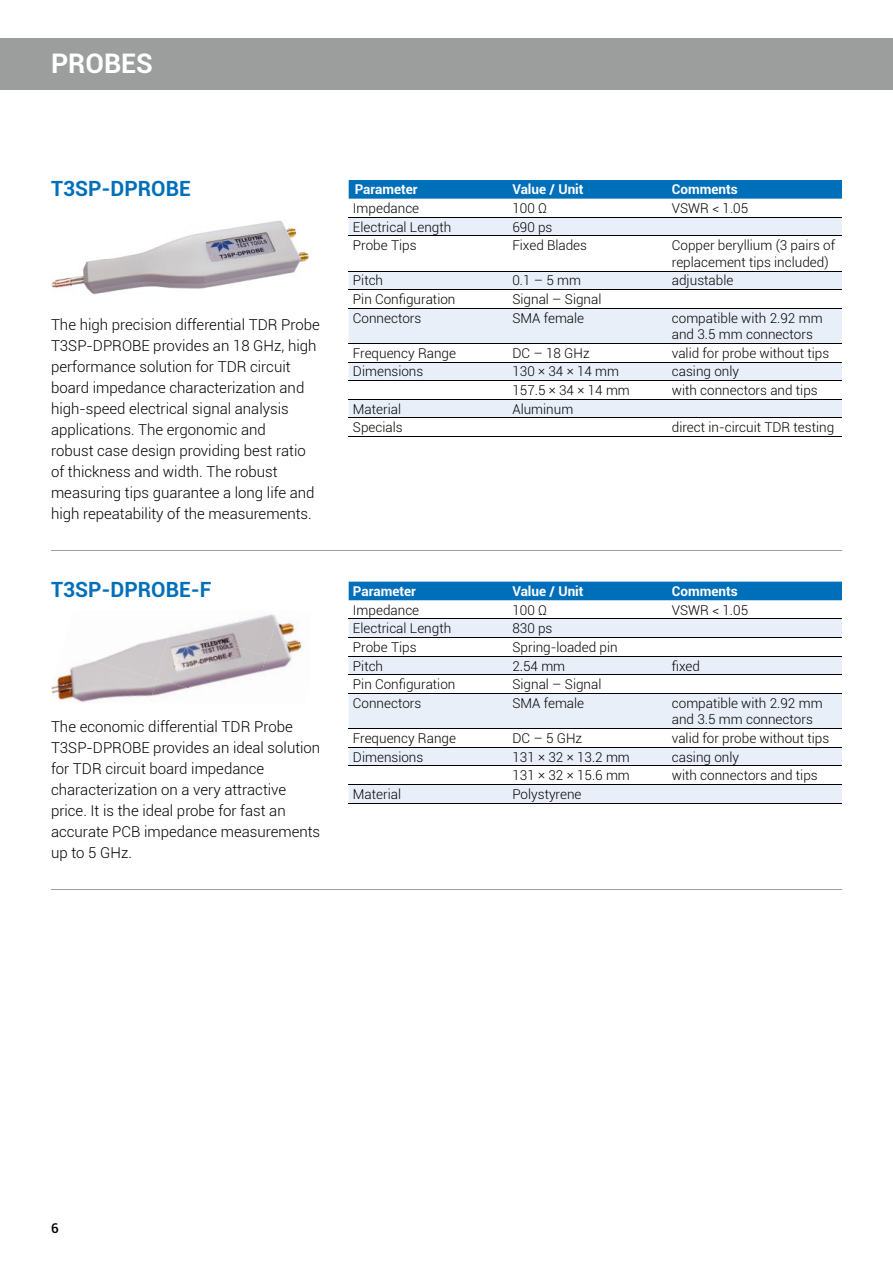
<style>
.page{position:relative;width:893px;height:1263px;background:#fff}
.page>*{position:absolute;margin:0;border:0;box-sizing:border-box;transform-origin:0 0}
.t1{font:700 27px "Roboto";color:#fff}
.t2{font:700 21px "Roboto";color:#006fba}
.t3{font:300 15px/21px "Roboto";color:#000}
.t4{font:300 13.5px/16.5px "Roboto";color:#000}
.t5{font:700 13.5px "Roboto";color:#fff}
.t6{font:500 13.5px "Roboto";color:#000}
</style>
<div class="page">
<div style="left:349px;top:180px;width:493px;height:19px;background:#006fba"></div>
<svg style="left:349px;top:218px;width:493px;height:200px;fill:#e9eff9"></svg>
<hr style="left:349px;top:217px;width:159px;height:1px;background:#000">
<hr style="left:508px;top:217px;width:160px;height:1px;background:#000">
<hr style="left:668px;top:217px;width:174px;height:1px;background:#000">
<hr style="left:349px;top:236px;width:159px;height:1px;background:#000">
<hr style="left:508px;top:236px;width:160px;height:1px;background:#000">
<hr style="left:668px;top:236px;width:174px;height:1px;background:#000">
<hr style="left:349px;top:271px;width:159px;height:1px;background:#000">
<hr style="left:508px;top:271px;width:160px;height:1px;background:#000">
<hr style="left:668px;top:271px;width:174px;height:1px;background:#000">
<hr style="left:349px;top:289px;width:159px;height:1px;background:#000">
<hr style="left:508px;top:289px;width:160px;height:1px;background:#000">
<hr style="left:668px;top:289px;width:174px;height:1px;background:#000">
<hr style="left:349px;top:308px;width:159px;height:1px;background:#000">
<hr style="left:508px;top:308px;width:160px;height:1px;background:#000">
<hr style="left:668px;top:308px;width:174px;height:1px;background:#000">
<hr style="left:349px;top:343px;width:159px;height:1px;background:#000">
<hr style="left:508px;top:343px;width:160px;height:1px;background:#000">
<hr style="left:668px;top:343px;width:174px;height:1px;background:#000">
<hr style="left:349px;top:362px;width:159px;height:1px;background:#000">
<hr style="left:508px;top:362px;width:160px;height:1px;background:#000">
<hr style="left:668px;top:362px;width:174px;height:1px;background:#000">
<hr style="left:349px;top:380px;width:159px;height:1px;background:#000">
<hr style="left:508px;top:380px;width:160px;height:1px;background:#000">
<hr style="left:668px;top:380px;width:174px;height:1px;background:#000">
<hr style="left:349px;top:399px;width:159px;height:1px;background:#000">
<hr style="left:508px;top:399px;width:160px;height:1px;background:#000">
<hr style="left:668px;top:399px;width:174px;height:1px;background:#000">
<hr style="left:349px;top:418px;width:159px;height:1px;background:#000">
<hr style="left:508px;top:418px;width:160px;height:1px;background:#000">
<hr style="left:668px;top:418px;width:174px;height:1px;background:#000">
<hr style="left:349px;top:436px;width:159px;height:1px;background:#000">
<hr style="left:508px;top:436px;width:160px;height:1px;background:#000">
<hr style="left:668px;top:436px;width:174px;height:1px;background:#000">
<img style="left:51px;top:220px;width:258px;height:75px">
<div style="left:349px;top:582px;width:493px;height:18px;background:#006fba"></div>
<svg style="left:349px;top:620px;width:493px;height:183px;fill:#e9eff9"></svg>
<hr style="left:349px;top:619px;width:159px;height:1px;background:#000">
<hr style="left:508px;top:619px;width:160px;height:1px;background:#000">
<hr style="left:668px;top:619px;width:174px;height:1px;background:#000">
<hr style="left:349px;top:637px;width:159px;height:1px;background:#000">
<hr style="left:508px;top:637px;width:160px;height:1px;background:#000">
<hr style="left:668px;top:637px;width:174px;height:1px;background:#000">
<hr style="left:349px;top:656px;width:159px;height:1px;background:#000">
<hr style="left:508px;top:656px;width:160px;height:1px;background:#000">
<hr style="left:668px;top:656px;width:174px;height:1px;background:#000">
<hr style="left:349px;top:675px;width:159px;height:1px;background:#000">
<hr style="left:508px;top:675px;width:160px;height:1px;background:#000">
<hr style="left:668px;top:675px;width:174px;height:1px;background:#000">
<hr style="left:349px;top:693px;width:159px;height:1px;background:#000">
<hr style="left:508px;top:693px;width:160px;height:1px;background:#000">
<hr style="left:668px;top:693px;width:174px;height:1px;background:#000">
<hr style="left:349px;top:728px;width:159px;height:1px;background:#000">
<hr style="left:508px;top:728px;width:160px;height:1px;background:#000">
<hr style="left:668px;top:728px;width:174px;height:1px;background:#000">
<hr style="left:349px;top:747px;width:159px;height:1px;background:#000">
<hr style="left:508px;top:747px;width:160px;height:1px;background:#000">
<hr style="left:668px;top:747px;width:174px;height:1px;background:#000">
<hr style="left:349px;top:766px;width:159px;height:1px;background:#000">
<hr style="left:508px;top:766px;width:160px;height:1px;background:#000">
<hr style="left:668px;top:766px;width:174px;height:1px;background:#000">
<hr style="left:349px;top:784px;width:159px;height:1px;background:#000">
<hr style="left:508px;top:784px;width:160px;height:1px;background:#000">
<hr style="left:668px;top:784px;width:174px;height:1px;background:#000">
<hr style="left:349px;top:803px;width:159px;height:1px;background:#000">
<hr style="left:508px;top:803px;width:160px;height:1px;background:#000">
<hr style="left:668px;top:803px;width:174px;height:1px;background:#000">
<img style="left:212px;top:619px;width:41px;height:9px">
<img style="left:253px;top:614px;width:50px;height:57px">
<img style="left:119px;top:640px;width:38px;height:12px">
<img style="left:157px;top:628px;width:110px;height:51px">
<img style="left:51px;top:652px;width:106px;height:50px">
<img style="left:150px;top:679px;width:79px;height:23px">
<hr style="left:51px;top:550px;width:791px;height:1px;background:#9c9d9d">
<hr style="left:51px;top:889px;width:791px;height:1px;background:#9c9d9d">
<div style="left:0;top:38px;width:893px;height:51px;background:#9c9d9d"></div>
<h1 class="t1" style="left:51px;top:45px;width:103px">PROBES</h1>
<h2 class="t2" style="left:51px;top:173px;width:141px">T3SP-DPROBE</h2>
<p class="t3" style="left:51px;top:314px;width:270px">The high precision differential TDR Probe T3SP-DPROBE provides an 18 GHz, high performance solution for TDR circuit board impedance characterization and high-speed electrical signal analysis applications. The ergonomic and<br>robust case design providing best ratio of thickness and width. The robust measuring tips guarantee a long life and high repeatability of the measurements.</p>
<h2 class="t2" style="left:51px;top:575px;width:162px">T3SP-DPROBE-F</h2>
<p class="t3" style="left:51px;top:715px;width:271px">The economic differential TDR Probe T3SP-DPROBE provides an ideal solution for TDR circuit board impedance characterization on a very attractive price. It is the ideal probe for fast an accurate PCB impedance measurements up to 5 GHz.</p>
<p class="t5" style="left:355px;top:180px;width:65px">Parameter</p>
<p class="t5" style="left:512px;top:180px;width:73px">Value / Unit</p>
<p class="t5" style="left:672px;top:180px;width:67px">Comments</p>
<p class="t4" style="left:353px;top:200px;width:68px">Impedance</p>
<p class="t4" style="left:512px;top:200px;width:36px">100 Ω</p>
<p class="t4" style="left:672px;top:200px;width:78px">VSWR &lt; 1.05</p>
<p class="t4" style="left:353px;top:218px;width:100px">Electrical Length</p>
<p class="t4" style="left:512px;top:218px;width:42px">690 ps</p>
<p class="t4" style="left:353px;top:237px;width:65px">Probe Tips</p>
<p class="t4" style="left:512px;top:237px;width:76px">Fixed Blades</p>
<p class="t4" style="left:672px;top:237px;width:165px">Copper beryllium (3 pairs of replacement tips included)</p>
<p class="t4" style="left:353px;top:272px;width:32px">Pitch</p>
<p class="t4" style="left:512px;top:272px;width:70px">0.1 – 5 mm</p>
<p class="t4" style="left:672px;top:272px;width:63px">adjustable</p>
<p class="t4" style="left:353px;top:291px;width:104px">Pin Configuration</p>
<p class="t4" style="left:512px;top:291px;width:91px">Signal – Signal</p>
<p class="t4" style="left:353px;top:309px;width:70px">Connectors</p>
<p class="t4" style="left:512px;top:309px;width:73px">SMA female</p>
<p class="t4" style="left:672px;top:309px;width:152px">compatible with 2.92 mm and 3.5 mm connectors</p>
<p class="t4" style="left:353px;top:344px;width:105px">Frequency Range</p>
<p class="t4" style="left:512px;top:344px;width:79px">DC – 18 GHz</p>
<p class="t4" style="left:672px;top:344px;width:159px">valid for probe without tips</p>
<p class="t4" style="left:353px;top:363px;width:72px">Dimensions</p>
<p class="t4" style="left:512px;top:363px;width:108px">130 × 34 × 14 mm</p>
<p class="t4" style="left:672px;top:363px;width:69px">casing only</p>
<p class="t4" style="left:512px;top:382px;width:119px">157.5 × 34 × 14 mm</p>
<p class="t4" style="left:672px;top:382px;width:147px">with connectors and tips</p>
<p class="t4" style="left:353px;top:400px;width:50px">Material</p>
<p class="t4" style="left:512px;top:400px;width:62px">Aluminum</p>
<p class="t4" style="left:353px;top:419px;width:51px">Specials</p>
<p class="t4" style="left:672px;top:419px;width:164px">direct in-circuit TDR testing</p>
<p class="t5" style="left:353px;top:582px;width:65px">Parameter</p>
<p class="t5" style="left:512px;top:582px;width:73px">Value / Unit</p>
<p class="t5" style="left:672px;top:582px;width:67px">Comments</p>
<p class="t4" style="left:353px;top:601px;width:68px">Impedance</p>
<p class="t4" style="left:512px;top:601px;width:36px">100 Ω</p>
<p class="t4" style="left:672px;top:601px;width:78px">VSWR &lt; 1.05</p>
<p class="t4" style="left:353px;top:620px;width:100px">Electrical Length</p>
<p class="t4" style="left:512px;top:620px;width:42px">830 ps</p>
<p class="t4" style="left:353px;top:638px;width:65px">Probe Tips</p>
<p class="t4" style="left:512px;top:638px;width:107px">Spring-loaded pin</p>
<p class="t4" style="left:353px;top:657px;width:32px">Pitch</p>
<p class="t4" style="left:512px;top:657px;width:54px">2.54 mm</p>
<p class="t4" style="left:672px;top:657px;width:30px">fixed</p>
<p class="t4" style="left:353px;top:676px;width:104px">Pin Configuration</p>
<p class="t4" style="left:512px;top:676px;width:91px">Signal – Signal</p>
<p class="t4" style="left:353px;top:694px;width:70px">Connectors</p>
<p class="t4" style="left:512px;top:694px;width:73px">SMA female</p>
<p class="t4" style="left:672px;top:694px;width:152px">compatible with 2.92 mm and 3.5 mm connectors</p>
<p class="t4" style="left:353px;top:729px;width:105px">Frequency Range</p>
<p class="t4" style="left:512px;top:729px;width:71px">DC – 5 GHz</p>
<p class="t4" style="left:672px;top:729px;width:159px">valid for probe without tips</p>
<p class="t4" style="left:353px;top:748px;width:72px">Dimensions</p>
<p class="t4" style="left:512px;top:748px;width:119px">131 × 32 × 13.2 mm</p>
<p class="t4" style="left:672px;top:748px;width:69px">casing only</p>
<p class="t4" style="left:512px;top:767px;width:119px">131 × 32 × 15.6 mm</p>
<p class="t4" style="left:672px;top:767px;width:147px">with connectors and tips</p>
<p class="t4" style="left:353px;top:785px;width:50px">Material</p>
<p class="t4" style="left:512px;top:785px;width:71px">Polystyrene</p>
<p class="t6" style="left:51px;top:1219px;width:9px">6</p>
</div>
